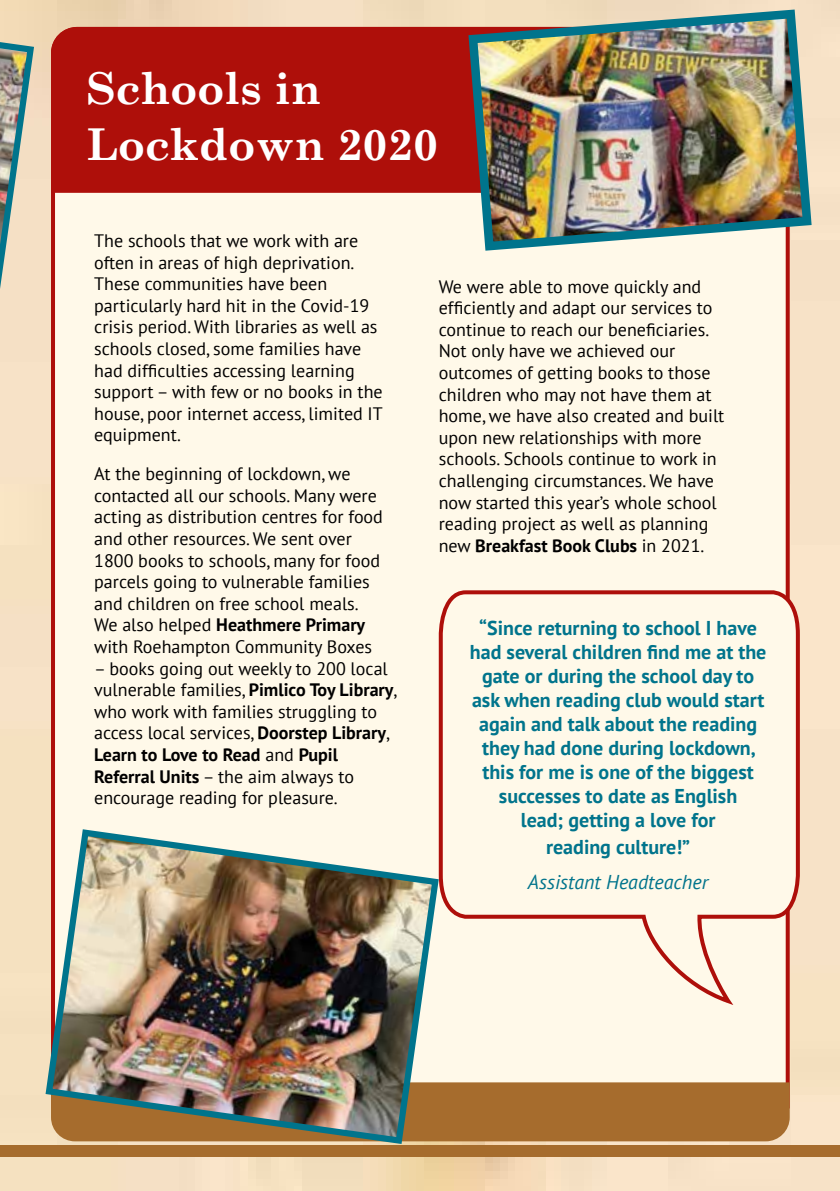
<style>
.page{position:relative;width:840px;height:1191px;background:#fff}
.page>*{position:absolute;margin:0;border:0;box-sizing:border-box;transform-origin:0 0}
.t1{font:700 44px/55.2px "Century Schoolbook";color:#fff}
.t2{font:700 20px/24px "PT Sans";color:#00748c;text-align:center}
.t3{font:italic 20px "PT Sans";color:#00748c}
.t4{font:18px/21.6px "PT Sans";color:#000}
.s1{font-weight:700}
</style>
<div class="page">
<img style="left:0;top:0;width:839px;height:1191px">
<div style="left:0;top:1145px;width:839px;height:12px;background:#a66c2d"></div>
<div style="left:49px;top:195px;width:742px;height:915px;background:#fff9e9"></div>
<div style="left:442px;top:1082px;width:347px;height:59px;background:#a66c2d"></div>
<div style="left:49px;top:25px;width:414px;height:170px;background:#ae0f0a"></div>
<img style="left:463px;top:5px;width:352px;height:250px">
<img style="left:0;top:0;width:38px;height:315px">
<img style="left:42px;top:825px;width:400px;height:320px">
<div style="left:436px;top:588px;width:365px;height:418px;background:#fff9e9"></div>
<h1 class="t1" style="left:86px;top:60px;width:353px">Schools in<br>Lockdown 2020</h1>
<p class="t4" style="left:94px;top:229px;width:290px">The schools that we work with are often in areas of high deprivation.<br>These communities have been particularly hard hit in the Covid-19 crisis period. With libraries as well as schools closed, some families have had difficulties accessing learning support – with few or no books in the house, poor internet access, limited IT equipment.</p>
<p class="t4" style="left:94px;top:462px;width:290px">At the beginning of lockdown, we contacted all our schools. Many were acting as distribution centres for food and other resources. We sent over 1800 books to schools, many for food parcels going to vulnerable families and children on free school meals.<br>We also helped <span class="s1">Heathmere Primary </span>with Roehampton Community Boxes</p>
<p class="t4" style="left:94px;top:657px;width:304px">– books going out weekly to 200 local vulnerable families, <span class="s1">Pimlico Toy Library</span>, who work with families struggling to access local services, <span class="s1">Doorstep Library</span>, <span class="s1">Learn to Love to Read</span> and <span class="s1">Pupil Referral Units</span> – the aim always to encourage reading for pleasure.</p>
<p class="t4" style="left:438px;top:275px;width:287px">We were able to move quickly and efficiently and adapt our services to continue to reach our beneficiaries.<br>Not only have we achieved our outcomes of getting books to those children who may not have them at home, we have also created and built upon new relationships with more schools. Schools continue to work in challenging circumstances. We have now started this year’s whole school reading project as well as planning new <span class="s1">Breakfast Book Clubs</span> in 2021.</p>
<p class="t2" style="left:469px;top:615px;width:298px">“Since returning to school I have had several children find me at the gate or during the school day to ask when reading club would start again and talk about the reading they had done during lockdown, this for me is one of the biggest successes to date as English<br>lead; getting a love for</p>
<p class="t2" style="left:545px;top:834px;width:145px">reading culture!”</p>
<p class="t3" style="left:527px;top:869px;width:182px">Assistant Headteacher</p>
</div>
